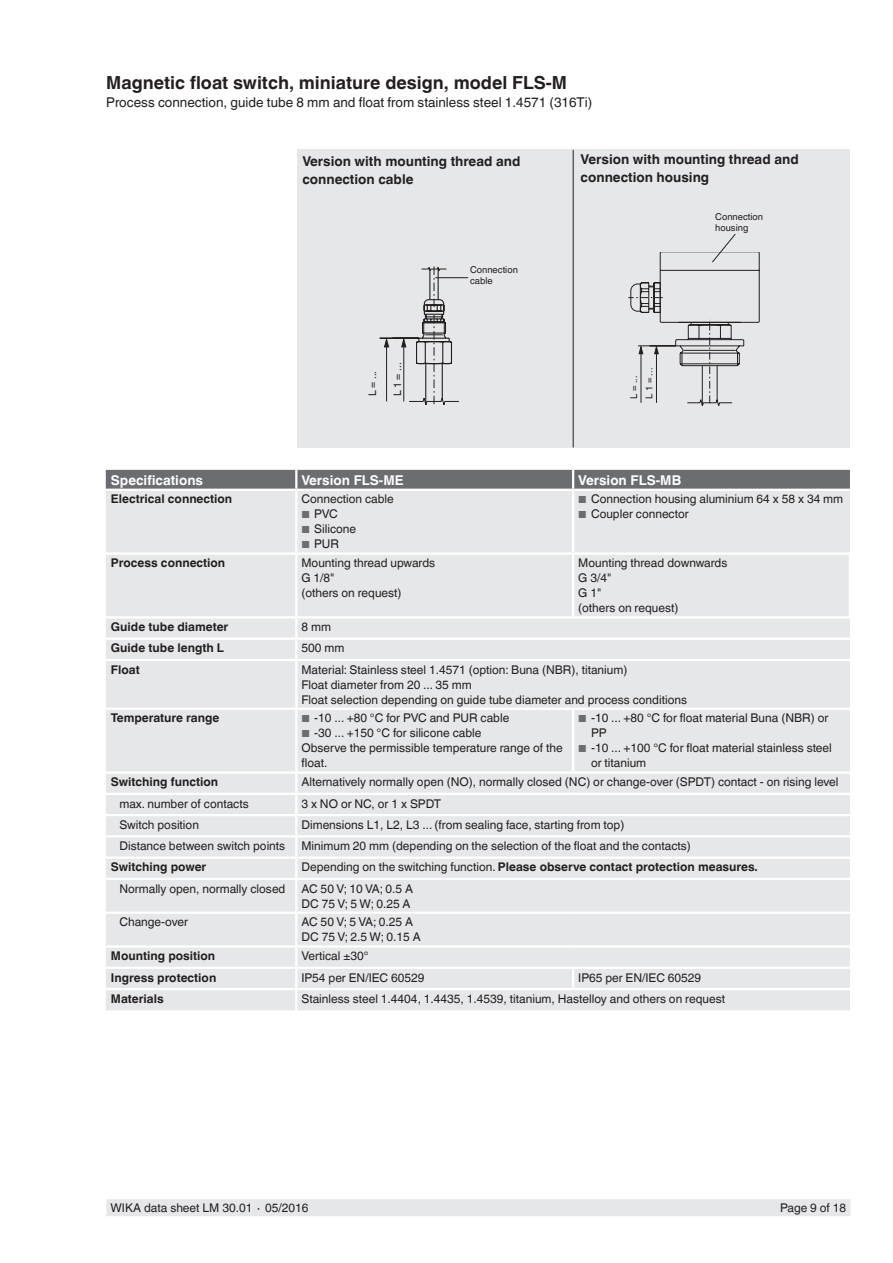
<style>
.page{position:relative;width:893px;height:1263px;background:#fff}
.page>*{position:absolute;margin:0;border:0;box-sizing:border-box;transform-origin:0 0}
.t1{font:700 18px "Helvetica World";color:#231f20}
.t2{font:700 13.5px/18px "Helvetica World";color:#231f20}
.t3{font:13.5px "Helvetica World";color:#231f20}
.t4{font:700 13.5px "Helvetica World";color:#fff}
.t5{font:12px/15px "Helvetica World";color:#231f20}
.t6{font:700 12px "Helvetica World";color:#231f20}
.t7{font:10.5px "Helvetica World";color:#231f20}
.t8{font:9.45px/11.4px "Helvetica World";color:#231f20}
.s1{font-size:10.2px;color:#6c6d70}
.s2{font-weight:400}
</style>
<div class="page">
<div style="left:106px;top:1199px;width:744px;height:17px;background:#e6e7e9"></div>
<div style="left:297px;top:150px;width:553px;height:298px;background:#e6e7e9"></div>
<hr style="left:573px;top:150px;width:1px;height:297px;background:#231f20">
<hr style="left:435px;top:277px;width:33px;height:1px;background:#231f20">
<hr style="left:380px;top:338px;width:39px;height:1px;background:#231f20">
<svg style="left:384px;top:266px;width:75px;height:139px"></svg>
<div style="left:106px;top:491px;width:744px;height:519px;background:#e6e7e9"></div>
<hr style="left:295px;top:491px;width:2px;height:61px;background:#fff">
<hr style="left:106px;top:552px;width:190px;height:3px;background:#fff">
<hr style="left:296px;top:552px;width:277px;height:3px;background:#fff">
<hr style="left:295px;top:555px;width:2px;height:61px;background:#fff">
<hr style="left:106px;top:616px;width:190px;height:2px;background:#fff">
<hr style="left:572px;top:491px;width:2px;height:61px;background:#fff">
<svg style="left:106px;top:470px;width:744px;height:20px;background:#747477"></svg>
<hr style="left:573px;top:489px;width:277px;height:2px;background:#fff">
<hr style="left:296px;top:616px;width:277px;height:2px;background:#fff">
<hr style="left:573px;top:616px;width:278px;height:2px;background:#fff">
<hr style="left:296px;top:878px;width:277px;height:2px;background:#fff">
<hr style="left:295px;top:880px;width:2px;height:31px;background:#fff">
<hr style="left:573px;top:878px;width:277px;height:2px;background:#fff">
<hr style="left:296px;top:911px;width:277px;height:3px;background:#fff">
<hr style="left:295px;top:914px;width:2px;height:31px;background:#fff">
<hr style="left:573px;top:911px;width:277px;height:3px;background:#fff">
<hr style="left:296px;top:945px;width:277px;height:3px;background:#fff">
<hr style="left:573px;top:945px;width:277px;height:3px;background:#fff">
<hr style="left:573px;top:967px;width:277px;height:2px;background:#fff">
<svg style="left:572px;top:969px;width:2px;height:19px"></svg>
<hr style="left:573px;top:552px;width:278px;height:3px;background:#fff">
<hr style="left:572px;top:555px;width:2px;height:61px;background:#fff">
<hr style="left:849px;top:555px;width:2px;height:61px;background:#fff">
<hr style="left:106px;top:637px;width:190px;height:3px;background:#fff">
<hr style="left:296px;top:637px;width:277px;height:3px;background:#fff">
<svg style="left:295px;top:618px;width:2px;height:41px"></svg>
<hr style="left:573px;top:637px;width:277px;height:3px;background:#fff">
<hr style="left:106px;top:659px;width:190px;height:2px;background:#fff">
<hr style="left:296px;top:659px;width:277px;height:2px;background:#fff">
<hr style="left:295px;top:661px;width:2px;height:47px;background:#fff">
<hr style="left:573px;top:659px;width:277px;height:2px;background:#fff">
<hr style="left:106px;top:708px;width:190px;height:2px;background:#fff">
<hr style="left:296px;top:708px;width:277px;height:2px;background:#fff">
<hr style="left:295px;top:710px;width:2px;height:61px;background:#fff">
<hr style="left:573px;top:708px;width:277px;height:2px;background:#fff">
<hr style="left:572px;top:710px;width:2px;height:61px;background:#fff">
<hr style="left:106px;top:771px;width:190px;height:3px;background:#fff">
<hr style="left:296px;top:771px;width:277px;height:3px;background:#fff">
<hr style="left:573px;top:771px;width:277px;height:3px;background:#fff">
<hr style="left:106px;top:793px;width:190px;height:2px;background:#fff">
<hr style="left:296px;top:793px;width:277px;height:2px;background:#fff">
<hr style="left:573px;top:793px;width:277px;height:2px;background:#fff">
<hr style="left:106px;top:814px;width:190px;height:2px;background:#fff">
<hr style="left:296px;top:814px;width:277px;height:2px;background:#fff">
<hr style="left:573px;top:814px;width:277px;height:2px;background:#fff">
<hr style="left:106px;top:835px;width:190px;height:2px;background:#fff">
<hr style="left:296px;top:835px;width:277px;height:2px;background:#fff">
<hr style="left:573px;top:835px;width:277px;height:2px;background:#fff">
<hr style="left:106px;top:856px;width:190px;height:3px;background:#fff">
<hr style="left:296px;top:856px;width:277px;height:3px;background:#fff">
<svg style="left:295px;top:774px;width:2px;height:104px"></svg>
<hr style="left:573px;top:856px;width:277px;height:3px;background:#fff">
<hr style="left:106px;top:878px;width:190px;height:2px;background:#fff">
<hr style="left:106px;top:911px;width:190px;height:3px;background:#fff">
<hr style="left:106px;top:945px;width:190px;height:3px;background:#fff">
<hr style="left:106px;top:967px;width:190px;height:2px;background:#fff">
<hr style="left:296px;top:967px;width:277px;height:2px;background:#fff">
<svg style="left:295px;top:948px;width:2px;height:40px"></svg>
<hr style="left:106px;top:988px;width:190px;height:2px;background:#fff">
<hr style="left:296px;top:988px;width:277px;height:2px;background:#fff">
<hr style="left:295px;top:990px;width:2px;height:20px;background:#fff">
<hr style="left:573px;top:988px;width:277px;height:2px;background:#fff">
<svg style="left:628px;top:234px;width:132px;height:172px"></svg>
<h1 class="t1" style="left:106px;top:73px;width:462px">Magnetic float switch, miniature design, model FLS-M</h1>
<p class="t3" style="left:106px;top:95px;width:487px">Process connection, guide tube 8 mm and float from stainless steel 1.4571 (316Ti)</p>
<p class="t2" style="left:302px;top:152px;width:220px">Version with mounting thread and connection cable</p>
<p class="t7" style="left:366px;top:396px;width:27px;rotate:-90deg">L = ...</p>
<p class="t7" style="left:391px;top:396px;width:36px;rotate:-90deg">L 1 = ...</p>
<p class="t8" style="left:470px;top:264px;width:49px">Connection cable</p>
<p class="t2" style="left:581px;top:151px;width:220px">Version with mounting thread and connection housing</p>
<p class="t8" style="left:626px;top:399px;width:32px;line-height:15.1px;rotate:-90deg">L = ...<br>L 1 = ...</p>
<p class="t8" style="left:715px;top:211px;width:49px">Connection housing</p>
<p class="t4" style="left:111px;top:472px;width:94px">Specifications</p>
<p class="t4" style="left:301px;top:472px;width:104px">Version FLS-ME</p>
<p class="t4" style="left:578px;top:472px;width:104px">Version FLS-MB</p>
<p class="t6" style="left:111px;top:492px;width:123px">Electrical connection</p>
<p class="t5" style="left:301px;top:492px;width:94px">Connection cable</p>
<p class="t5" style="left:301px;top:507px;width:38px"><span class="s1">■</span> PVC</p>
<p class="t5" style="left:301px;top:522px;width:56px"><span class="s1">■</span> Silicone</p>
<p class="t5" style="left:301px;top:537px;width:39px"><span class="s1">■</span> PUR</p>
<p class="t5" style="left:578px;top:492px;width:266px"><span class="s1">■</span> Connection housing aluminium 64 x 58 x 34 mm</p>
<p class="t5" style="left:578px;top:507px;width:112px"><span class="s1">■</span> Coupler connector</p>
<p class="t6" style="left:111px;top:556px;width:116px">Process connection</p>
<p class="t5" style="left:301px;top:556px;width:135px">Mounting thread upwards<br>G 1/8"<br>(others on request)</p>
<p class="t5" style="left:578px;top:556px;width:151px">Mounting thread downwards<br>G 3/4"<br>G 1"<br>(others on request)</p>
<p class="t6" style="left:111px;top:620px;width:119px">Guide tube diameter</p>
<p class="t5" style="left:301px;top:619px;width:31px">8 mm</p>
<p class="t6" style="left:111px;top:641px;width:115px">Guide tube length L</p>
<p class="t5" style="left:301px;top:641px;width:44px">500 mm</p>
<p class="t6" style="left:111px;top:662px;width:30px">Float</p>
<p class="t5" style="left:301px;top:662px;width:387px">Material: Stainless steel 1.4571 (option: Buna (NBR), titanium)<br>Float diameter from 20 ... 35 mm<br>Float selection depending on guide tube diameter and process conditions</p>
<p class="t6" style="left:111px;top:711px;width:110px">Temperature range</p>
<p class="t5" style="left:301px;top:711px;width:209px"><span class="s1">■</span> -10 ... +80 °C for PVC and PUR cable</p>
<p class="t5" style="left:301px;top:726px;width:263px"><span class="s1">■</span> -30 ... +150 °C for silicone cable<br>Observe the permissible temperature range of the float.</p>
<p class="t5" style="left:591px;top:711px;width:239px;text-indent:-13px"><span class="s1">■</span> -10 ... +80 °C for float material Buna (NBR) or<br>PP</p>
<p class="t5" style="left:591px;top:741px;width:242px;text-indent:-13px"><span class="s1">■</span> -10 ... +100 °C for float material stainless steel or titanium</p>
<p class="t6" style="left:111px;top:775px;width:109px">Switching function</p>
<p class="t5" style="left:301px;top:775px;width:538px">Alternatively normally open (NO), normally closed (NC) or change-over (SPDT) contact - on rising level</p>
<p class="t5" style="left:119px;top:796px;width:131px">max. number of contacts</p>
<p class="t5" style="left:301px;top:796px;width:141px">3 x NO or NC, or 1 x SPDT</p>
<p class="t5" style="left:119px;top:817px;width:81px">Switch position</p>
<p class="t5" style="left:301px;top:817px;width:324px">Dimensions L1, L2, L3 ... (from sealing face, starting from top)</p>
<p class="t5" style="left:119px;top:838px;width:167px">Distance between switch points</p>
<p class="t5" style="left:301px;top:838px;width:391px">Minimum 20 mm (depending on the selection of the float and the contacts)</p>
<p class="t6" style="left:111px;top:860px;width:97px">Switching power</p>
<p class="t6" style="left:301px;top:860px;width:458px"><span class="s2">Depending on the switching function.</span> Please observe contact protection measures.</p>
<p class="t5" style="left:119px;top:881px;width:168px">Normally open, normally closed</p>
<p class="t5" style="left:301px;top:881px;width:113px">AC 50 V; 10 VA; 0.5 A<br>DC 75 V; 5 W; 0.25 A</p>
<p class="t5" style="left:119px;top:915px;width:70px">Change-over</p>
<p class="t5" style="left:301px;top:915px;width:121px">AC 50 V; 5 VA; 0.25 A<br>DC 75 V; 2.5 W; 0.15 A</p>
<p class="t6" style="left:111px;top:949px;width:106px">Mounting position</p>
<p class="t5" style="left:301px;top:949px;width:69px">Vertical ±30°</p>
<p class="t6" style="left:111px;top:970px;width:107px">Ingress protection</p>
<p class="t5" style="left:301px;top:970px;width:125px">IP54 per EN/IEC 60529</p>
<p class="t5" style="left:578px;top:970px;width:125px">IP65 per EN/IEC 60529</p>
<p class="t6" style="left:111px;top:992px;width:54px">Materials</p>
<p class="t5" style="left:301px;top:991px;width:425px">Stainless steel 1.4404, 1.4435, 1.4539, titanium, Hastelloy and others on request</p>
<p class="t5" style="left:111px;top:1200px;width:200px">WIKA data sheet LM 30.01 ∙ 05/2016</p>
<p class="t5" style="left:780px;top:1200px;width:68px">Page 9 of 18</p>
</div>
